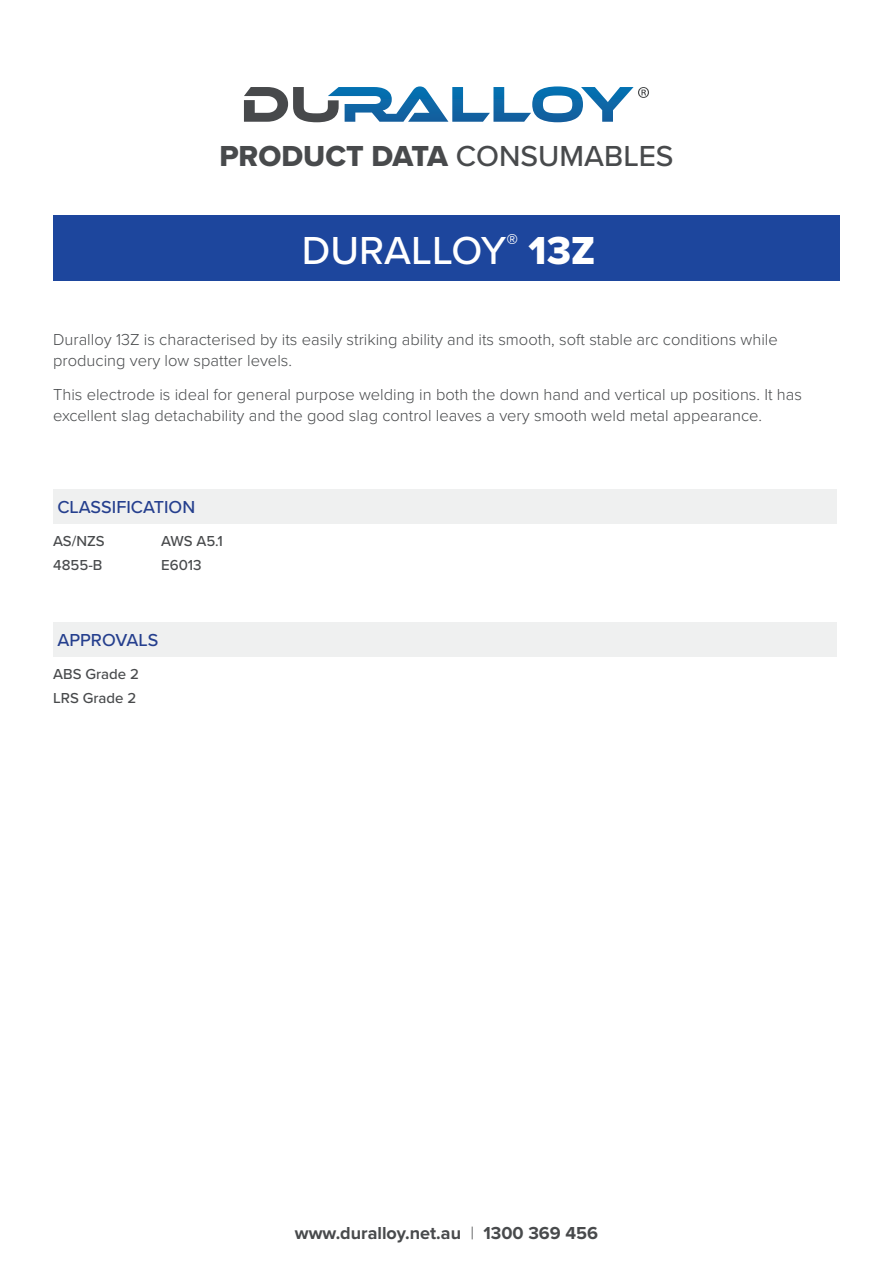
<style>
.page{position:relative;width:893px;height:1263px;background:#fff}
.page>*{position:absolute;margin:0;border:0;box-sizing:border-box;transform-origin:0 0}
.t1{font:500 40.5px "Proxima Nova";color:#fff}
.t2{font:30px "Proxima Nova Extrabld";color:#484a4c}
.t3{font:700 18px "Proxima Nova";color:#484a4c}
.t4{font:500 18px "Proxima Nova";color:#253f8e}
.t5{font:300 16.5px/21px "Proxima Nova";color:#484a4c}
.t6{font:500 15px/23.7px "Proxima Nova";color:#484a4c}
.s1{font-family:"Proxima Nova";font-weight:500}
.s2{font-family:"Proxima Nova Extrabld";font-weight:400}
.s3{font-weight:300}
</style>
<div class="page">
<svg style="left:244px;top:86px;width:405px;height:36px"></svg>
<div style="left:53px;top:215px;width:787px;height:66px;background:#1d469d"></div>
<div style="left:53px;top:489px;width:784px;height:34px;background:#eff0f0"></div>
<div style="left:53px;top:622px;width:784px;height:34px;background:#eff0f0"></div>
<h2 class="t2" style="left:219px;top:138px;width:456px">PRODUCT DATA <span class="s1">CONSUMABLES</span></h2>
<h1 class="t1" style="left:302px;top:226px;width:295px">DURALLOY<sup>®</sup> <span class="s2">13Z</span></h1>
<p class="t5" style="left:53px;top:329px;width:726px">Duralloy 13Z is characterised by its easily striking ability and its smooth, soft stable arc conditions while producing very low spatter levels.</p>
<p class="t5" style="left:53px;top:384px;width:750px">This electrode is ideal for general purpose welding in both the down hand and vertical up positions. It has excellent slag detachability and the good slag control leaves a very smooth weld metal appearance.</p>
<p class="t4" style="left:57px;top:496px;width:139px">CLASSIFICATION</p>
<p class="t6" style="left:53px;top:530px;width:53px">AS/NZS</p>
<p class="t6" style="left:161px;top:530px;width:63px">AWS A5.1</p>
<p class="t6" style="left:53px;top:553px;width:51px">4855-B</p>
<p class="t6" style="left:161px;top:553px;width:42px">E6013</p>
<p class="t4" style="left:57px;top:630px;width:102px">APPROVALS</p>
<p class="t6" style="left:53px;top:663px;width:87px">ABS Grade 2<br>LRS Grade 2</p>
<p class="t3" style="left:295px;top:1222px;width:305px">www.duralloy.net.au <span class="s3">|</span> 1300 369 456</p>
</div>
